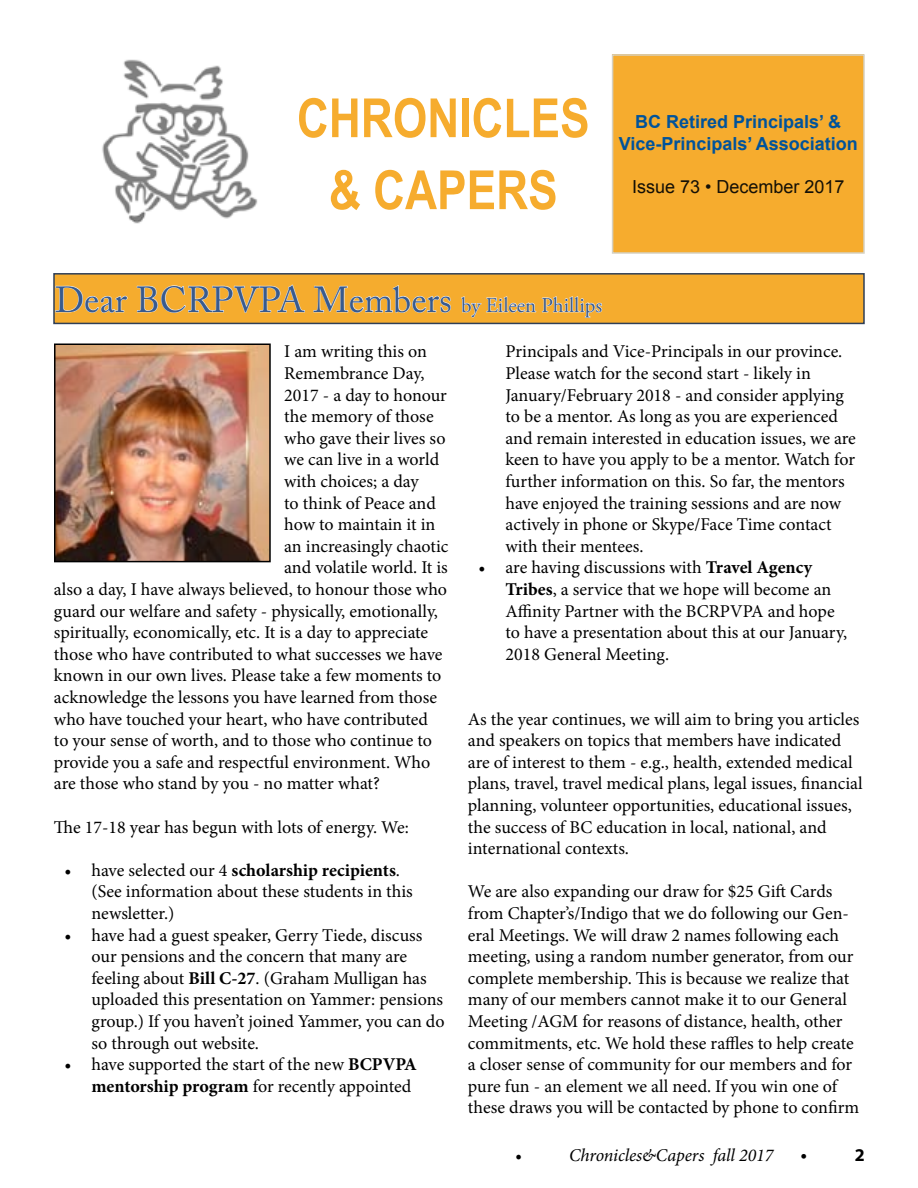
<style>
.page{position:relative;width:918px;height:1188px;background:#fff}
.page>*{position:absolute;margin:0;border:0;box-sizing:border-box;transform-origin:0 0}
.t1{font:700 54px/72px "Arial Narrow";color:#f6ac2e;text-align:center}
.t2{font:36px "Adobe Caslon Pro";color:#375a8f}
.t3{font:18px/21.6px "Minion Pro";letter-spacing:-.005em;color:#000}
.t4{font:700 18px/21.6px "Arial";color:#00539b;text-align:center}
.t5{font:italic 18px "Minion Pro";letter-spacing:-.005em;color:#000}
.t6{font:18px "Arial";color:#141006}
.t7{font:700 18px "Myriad Pro";color:#000}
.s1{font-family:"Adobe Garamond Pro";font-size:21px}
.s2{font-weight:700}
</style>
<div class="page">
<div style="left:613px;top:55px;width:251px;height:198px;background:#f6ac2e"></div>
<div style="left:612px;top:54px;width:253px;height:200px;border:2px solid #d6d1c1"></div>
<div style="left:54px;top:274px;width:810px;height:49px;background:#f5ac2e"></div>
<svg style="left:56px;top:286px;width:72px;height:27px"></svg>
<svg style="left:137px;top:284px;width:168px;height:29px"></svg>
<svg style="left:313px;top:285px;width:138px;height:28px"></svg>
<svg style="left:461px;top:296px;width:141px;height:22px"></svg>
<div style="left:53px;top:273px;width:812px;height:51px;border:2px solid #2f3f56"></div>
<img style="left:102px;top:59px;width:156px;height:165px">
<img style="left:57px;top:347px;width:211px;height:212px">
<div style="left:54px;top:344px;width:217px;height:218px;border:2px solid #000"></div>
<h1 class="t1" style="left:297px;top:79px;width:294px">CHRONICLES &amp; CAPERS</h1>
<p class="t4" style="left:619px;top:112px;width:241px">BC Retired Principals’ &amp;<br>Vice-Principals’ Association</p>
<p class="t6" style="left:632px;top:175px;width:214px">Issue 73 • December 2017</p>
<h2 class="t2" style="left:55px;top:278px;width:549px">Dear BCRPVPA Members <span class="s1">by Eileen Phillips</span></h2>
<p class="t3" style="left:284px;top:341px;width:144px">I am writing this on</p>
<p class="t3" style="left:284px;top:362px;width:142px">Remembrance Day,</p>
<p class="t3" style="left:284px;top:384px;width:164px">2017 - a day to honour</p>
<p class="t3" style="left:284px;top:406px;width:151px">the memory of those</p>
<p class="t3" style="left:284px;top:427px;width:163px">who gave their lives so</p>
<p class="t3" style="left:284px;top:449px;width:156px">we can live in a world</p>
<p class="t3" style="left:284px;top:470px;width:136px">with choices; a day</p>
<p class="t3" style="left:284px;top:492px;width:153px">to think of Peace and</p>
<p class="t3" style="left:284px;top:514px;width:153px">how to maintain it in</p>
<p class="t3" style="left:284px;top:535px;width:166px">an increasingly chaotic</p>
<p class="t3" style="left:284px;top:557px;width:165px">and volatile world. It is</p>
<p class="t3" style="left:54px;top:578px;width:395px">also a day, I have always believed, to honour those who</p>
<p class="t3" style="left:54px;top:600px;width:386px">guard our welfare and safety - physically, emotionally,</p>
<p class="t3" style="left:54px;top:622px;width:376px">spiritually, economically, etc. It is a day to appreciate</p>
<p class="t3" style="left:54px;top:643px;width:390px">those who have contributed to what successes we have</p>
<p class="t3" style="left:54px;top:665px;width:389px">known in our own lives. Please take a few moments to</p>
<p class="t3" style="left:54px;top:686px;width:385px">acknowledge the lessons you have learned from those</p>
<p class="t3" style="left:54px;top:708px;width:376px">who have touched your heart, who have contributed</p>
<p class="t3" style="left:54px;top:730px;width:380px">to your sense of worth, and to those who continue to</p>
<p class="t3" style="left:54px;top:751px;width:378px">provide you a safe and respectful environment. Who</p>
<p class="t3" style="left:54px;top:773px;width:327px">are those who stand by you - no matter what?</p>
<p class="t3" style="left:54px;top:816px;width:356px">The 17-18 year has begun with lots of energy. We:</p>
<p class="t3" style="left:91px;top:859px;width:323px;text-indent:-27px">• have selected our 4 <span class="s2">scholarship recipients</span>. (See information about these students in this newsletter.)</p>
<p class="t3" style="left:91px;top:924px;width:355px;text-indent:-27px">• have had a guest speaker, Gerry Tiede, discuss our pensions and the concern that many are feeling about <span class="s2">Bill C-27</span>. (Graham Mulligan has uploaded this presentation on Yammer: pensions group.) If you haven’t joined Yammer, you can do so through out website.</p>
<p class="t3" style="left:91px;top:1054px;width:327px;text-indent:-27px">• have supported the start of the new <span class="s2">BCPVPA mentorship program</span> for recently appointed</p>
<p class="t3" style="left:505px;top:341px;width:352px">Principals and Vice-Principals in our province.<br>Please watch for the second start - likely in January/February 2018 - and consider applying to be a mentor. As long as you are experienced and remain interested in education issues, we are keen to have you apply to be a mentor. Watch for further information on this. So far, the mentors have enjoyed the training sessions and are now actively in phone or Skype/Face Time contact with their mentees.</p>
<p class="t3" style="left:505px;top:557px;width:343px;text-indent:-27px">• are having discussions with <span class="s2">Travel Agency Tribes</span>, a service that we hope will become an Affinity Partner with the BCRPVPA and hope to have a presentation about this at our January, 2018 General Meeting.</p>
<p class="t3" style="left:468px;top:708px;width:396px">As the year continues, we will aim to bring you articles and speakers on topics that members have indicated are of interest to them - e.g., health, extended medical plans, travel, travel medical plans, legal issues, financial planning, volunteer opportunities, educational issues, the success of BC education in local, national, and international contexts.</p>
<p class="t3" style="left:468px;top:881px;width:393px">We are also expanding our draw for $25 Gift Cards from Chapter’s/Indigo that we do following our Gen&shy;eral Meetings. We will draw 2 names following each meeting, using a random number generator, from our complete membership. This is because we realize that many of our members cannot make it to our General Meeting /AGM for reasons of distance, health, other commitments, etc. We hold these raffles to help create a closer sense of community for our members and for pure fun - an element we all need. If you win one of these draws you will be contacted by phone to confirm</p>
<p class="t5" style="left:515px;top:1143px;width:8px">•</p>
<p class="t5" style="left:569px;top:1143px;width:206px">Chronicles&amp;Capers fall 2017</p>
<p class="t7" style="left:801px;top:1143px;width:8px">•</p>
<p class="t7" style="left:855px;top:1143px;width:11px">2</p>
</div>
